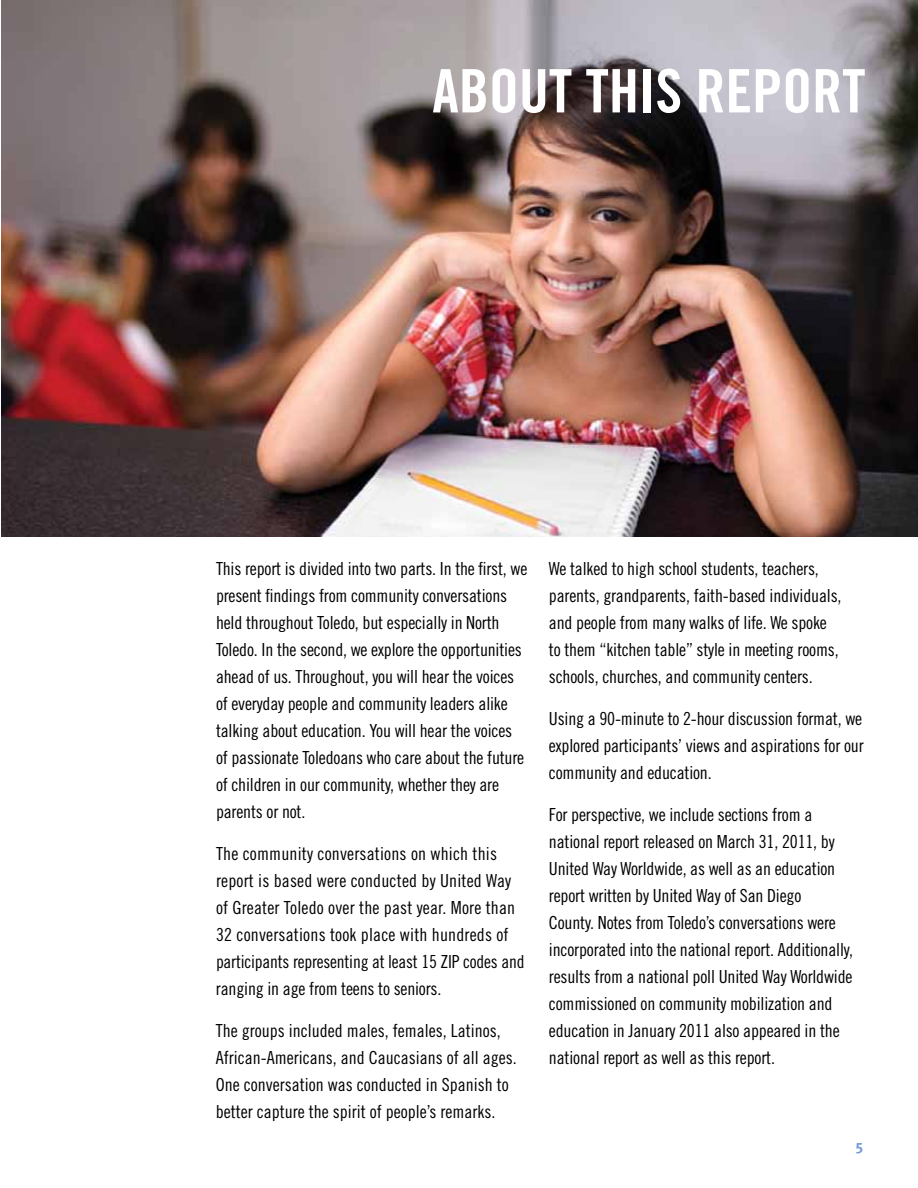
<style>
.page{position:relative;width:918px;height:1188px;background:#fff}
.page>*{position:absolute;margin:0;border:0;box-sizing:border-box;transform-origin:0 0}
.t1{font:60px "Trade Gothic Bold Cond Twenty";color:#fff}
.t2{font:18px/27px "Trade Gothic Cond Eighteen";letter-spacing:-.01em;color:#000}
.t3{font:18px/27px "Trade Gothic Cond Eighteen";letter-spacing:.01em;color:#000}
.t4{font:15px "Meta Bold LF";color:#739dd2}
</style>
<div class="page">
<img style="left:1px;top:0;width:917px;height:537px">
<h1 class="t1" style="left:432px;top:55px;width:435px">ABOUT THIS REPORT</h1>
<p class="t2" style="left:216px;top:555px;width:313px">This report is divided into two parts. In the first, we present findings from community conversations held throughout Toledo, but especially in North Toledo. In the second, we explore the opportunities ahead of us. Throughout, you will hear the voices of everyday people and community leaders alike talking about education. You will hear the voices of passionate Toledoans who care about the future of children in our community, whether they are parents or not.</p>
<p class="t3" style="left:216px;top:840px;width:310px">The community conversations on which this report is based were conducted by United Way of Greater Toledo over the past year. More than 32 conversations took place with hundreds of participants representing at least 15 ZIP codes and ranging in age from teens to seniors.</p>
<p class="t2" style="left:216px;top:1017px;width:302px">The groups included males, females, Latinos, African-Americans, and Caucasians of all ages.<br>One conversation was conducted in Spanish to better capture the spirit of people’s remarks.</p>
<p class="t2" style="left:549px;top:555px;width:294px">We talked to high school students, teachers, parents, grandparents, faith-based individuals, and people from many walks of life. We spoke to them “kitchen table” style in meeting rooms, schools, churches, and community centers.</p>
<p class="t2" style="left:549px;top:705px;width:316px;text-align:justify">Using a 90-minute to 2-hour discussion format, we explored participants’ views and aspirations for our community and education.</p>
<p class="t2" style="left:549px;top:801px;width:306px">For perspective, we include sections from a national report released on March 31, 2011, by United Way Worldwide, as well as an education report written by United Way of San Diego<br>County. Notes from Toledo’s conversations were incorporated into the national report. Additionally, results from a national poll United Way Worldwide commissioned on community mobilization and education in January 2011 also appeared in the national report as well as this report.</p>
<p class="t4" style="left:855px;top:1139px;width:10px">5</p>
</div>
